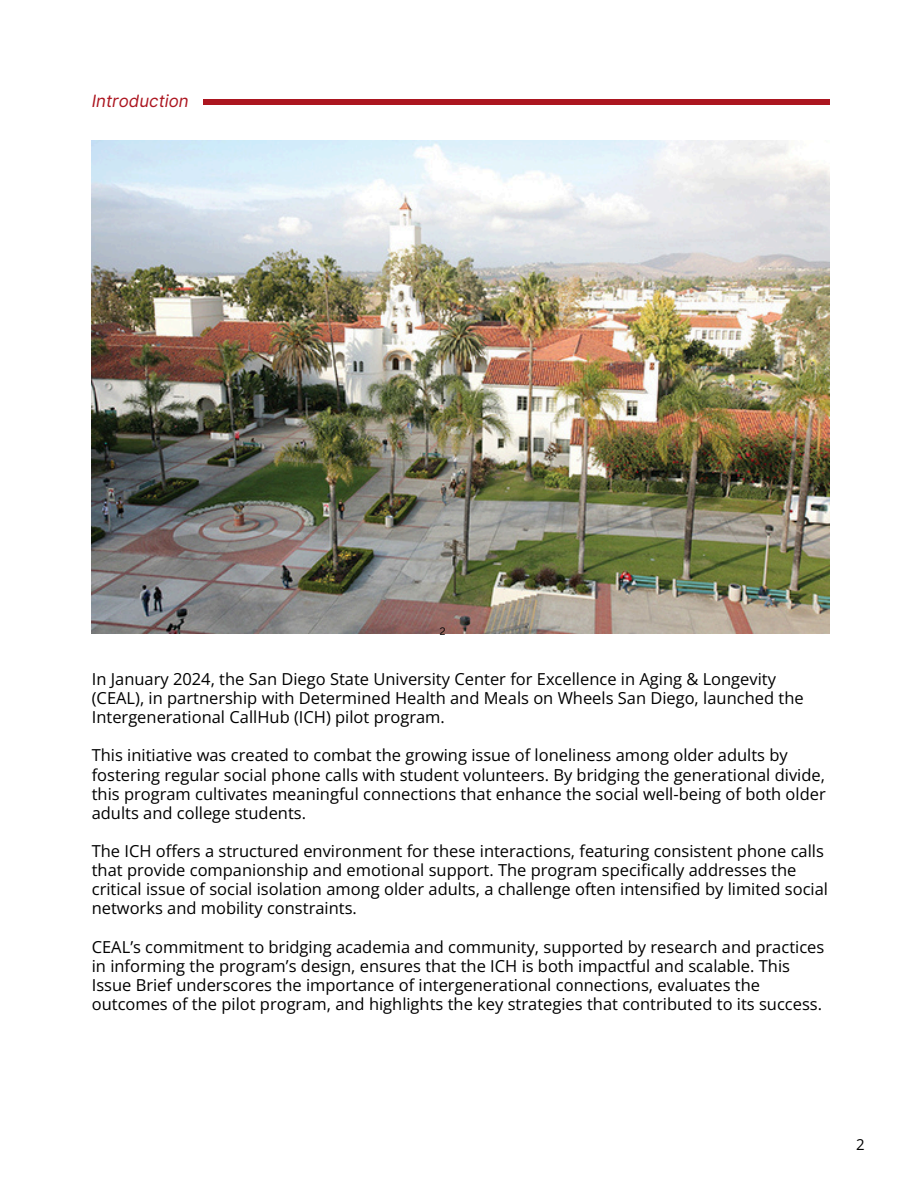
<style>
.page{position:relative;width:918px;height:1188px;background:#fff}
.page>*{position:absolute;margin:0;border:0;box-sizing:border-box;transform-origin:0 0}
.t1{font:italic 16.95px "Inter";color:#ac1620}
.t2{font:16.5px/19.2px "Open Sans";color:#000}
.t3{font:15px "Open Sans";color:#000}
.t4{font:10.5px "Canva Sans";color:#000}
</style>
<div class="page">
<div style="left:203px;top:99px;width:627px;height:6px;background:#ac1620"></div>
<img style="left:92px;top:141px;width:738px;height:492px">
<h1 class="t1" style="left:92px;top:91px;width:99px">Introduction</h1>
<p class="t4" style="left:440px;top:624px;width:7px">2</p>
<p class="t2" style="left:92px;top:669px;width:713px">In January 2024, the San Diego State University Center for Excellence in Aging &amp; Longevity (CEAL), in partnership with Determined Health and Meals on Wheels San Diego, launched the<br>Intergenerational CallHub (ICH) pilot program.</p>
<p class="t2" style="left:92px;top:745px;width:735px">This initiative was created to combat the growing issue of loneliness among older adults by fostering regular social phone calls with student volunteers. By bridging the generational divide, this program cultivates meaningful connections that enhance the social well-being of both older adults and college students.</p>
<p class="t2" style="left:92px;top:841px;width:738px">The ICH offers a structured environment for these interactions, featuring consistent phone calls that provide companionship and emotional support. The program specifically addresses the critical issue of social isolation among older adults, a challenge often intensified by limited social networks and mobility constraints.</p>
<p class="t2" style="left:92px;top:937px;width:734px">CEAL’s commitment to bridging academia and community, supported by research and practices in informing the program’s design, ensures that the ICH is both impactful and scalable. This Issue Brief underscores the importance of intergenerational connections, evaluates the outcomes of the pilot program, and highlights the key strategies that contributed to its success.</p>
<p class="t3" style="left:856px;top:1134px;width:10px">2</p>
</div>
